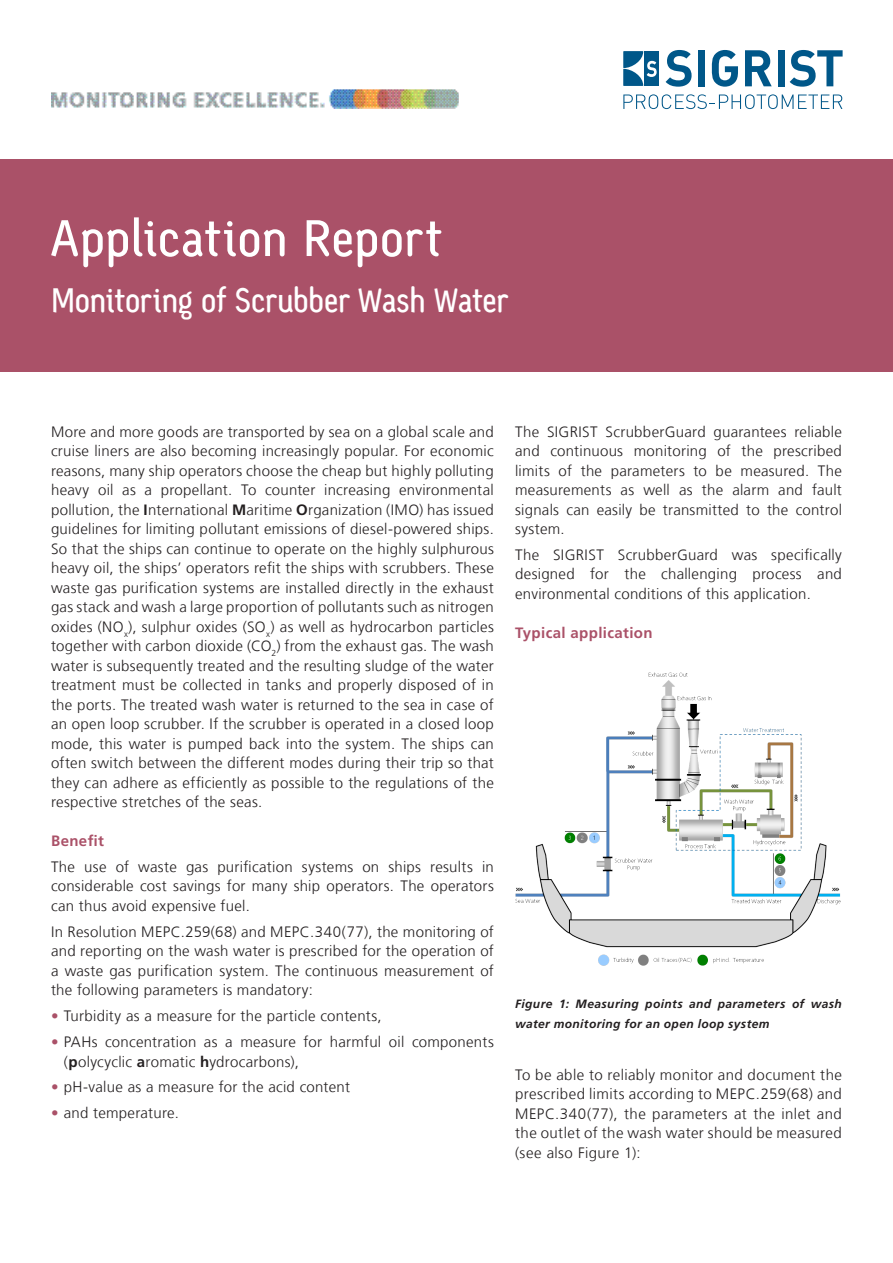
<style>
.page{position:relative;width:893px;height:1263px;background:#fff}
.page>*{position:absolute;margin:0;border:0;box-sizing:border-box;transform-origin:0 0}
._01_Titel__Produkt{font:52.5px "Sgiv 1 Medium CAP Snum";letter-spacing:.01em;color:#fff}
._02_Untertitel{font:34.5px "Sgiv 1 Medium CAP Snum";letter-spacing:-.005em;color:#fff}
._04_a_Grundtext{font:300 15px/19.5px "Frutiger LT Com";letter-spacing:.02em;color:#231f20;text-align:justify}
._03_Absatztitel{font:700 15px "Frutiger LT Com";letter-spacing:.025em;color:#aa5168}
._05_Bildlegende{font:italic 700 12px/19.5px "Frutiger LT Com";letter-spacing:.035em;color:#231f20}
.s1{font-weight:700}
.s2{color:#aa5168}
</style>
<div class="page">
<svg style="left:666px;top:50px;width:26px;height:37px"></svg>
<div style="left:698px;top:50px;width:7px;height:36px;background:#005789"></div>
<svg style="left:712px;top:50px;width:26px;height:37px"></svg>
<svg style="left:745px;top:50px;width:27px;height:36px"></svg>
<div style="left:778px;top:50px;width:6px;height:36px;background:#005789"></div>
<svg style="left:790px;top:50px;width:53px;height:37px"></svg>
<svg style="left:623px;top:94px;width:219px;height:15px"></svg>
<div style="left:644px;top:51px;width:14px;height:35px;background:#005789"></div>
<svg style="left:623px;top:51px;width:34px;height:35px"></svg>
<div style="left:0;top:159px;width:893px;height:213px;background:#aa5168"></div>
<img style="left:51px;top:89px;width:407px;height:20px">
<img style="left:515px;top:672px;width:326px;height:294px">
<p class="_01_Titel__Produkt" style="left:51px;top:211px;width:392px">Application Report</p>
<p class="_02_Untertitel" style="left:51px;top:282px;width:459px">Monitoring of Scrubber Wash Water</p>
<p class="_04_a_Grundtext" style="left:51px;top:422px;width:444px">More and more goods are transported by sea on a global scale and cruise liners are also becoming increasingly popular. For economic reasons, many ship operators choose the cheap but highly polluting heavy oil as a propellant. To counter increasing environmental pollution, the <span class="s1">I</span>nternational <span class="s1">M</span>aritime <span class="s1">O</span>rganization (IMO) has issued guidelines for limiting pollutant emissions of diesel-powered ships.<br>So that the ships can continue to operate on the highly sulphurous heavy oil, the ships’ operators refit the ships with scrubbers. These waste gas purification systems are installed directly in the exhaust gas stack and wash a large proportion of pollutants such as nitrogen oxides (NO<sub>x</sub>), sulphur oxides (SO<sub>x</sub>) as well as hydrocarbon particles together with carbon dioxide (CO<sub>2</sub>) from the exhaust gas. The wash water is subsequently treated and the resulting sludge of the water treatment must be collected in tanks and properly disposed of in the ports. The treated wash water is returned to the sea in case of an open loop scrubber. If the scrubber is operated in a closed loop mode, this water is pumped back into the system. The ships can often switch between the different modes during their trip so that they can adhere as efficiently as possible to the regulations of the respective stretches of the seas.</p>
<p class="_03_Absatztitel" style="left:51px;top:832px;width:54px">Benefit</p>
<p class="_04_a_Grundtext" style="left:51px;top:857px;width:444px">The use of waste gas purification systems on ships results in considerable cost savings for many ship operators. The operators can thus avoid expensive fuel.</p>
<p class="_04_a_Grundtext" style="left:51px;top:922px;width:444px">In Resolution MEPC.259(68) and MEPC.340(77), the monitoring of and reporting on the wash water is prescribed for the operation of a waste gas purification system. The continuous measurement of the following parameters is mandatory:</p>
<p class="_04_a_Grundtext" style="left:51px;top:1006px;width:332px"><span class="s2">•</span> Turbidity as a measure for the particle contents,</p>
<p class="_04_a_Grundtext" style="left:64px;top:1032px;width:432px;text-indent:-13px"><span class="s2">•</span> PAHs concentration as a measure for harmful oil components (<span class="s1">p</span>olycyclic <span class="s1">a</span>romatic <span class="s1">h</span>ydrocarbons),</p>
<p class="_04_a_Grundtext" style="left:51px;top:1078px;width:300px"><span class="s2">•</span> pH-value as a measure for the acid content</p>
<p class="_04_a_Grundtext" style="left:51px;top:1103px;width:129px"><span class="s2">•</span> and temperature.</p>
<p class="_04_a_Grundtext" style="left:515px;top:422px;width:328px">The SIGRIST ScrubberGuard guarantees reliable and continuous monitoring of the prescribed limits of the parameters to be measured. The measurements as well as the alarm and fault signals can easily be transmitted to the control system.</p>
<p class="_04_a_Grundtext" style="left:515px;top:545px;width:328px">The SIGRIST ScrubberGuard was specifically designed for the challenging process and environmental conditions of this application.</p>
<p class="_03_Absatztitel" style="left:515px;top:624px;width:139px">Typical application</p>
<p class="_05_Bildlegende" style="left:515px;top:994px;width:328px">Figure 1: Measuring points and parameters of wash water monitoring for an open loop system</p>
<p class="_04_a_Grundtext" style="left:515px;top:1065px;width:328px">To be able to reliably monitor and document the prescribed limits according to MEPC.259(68) and MEPC.340(77), the parameters at the inlet and the outlet of the wash water should be measured (see also Figure 1):</p>
</div>
